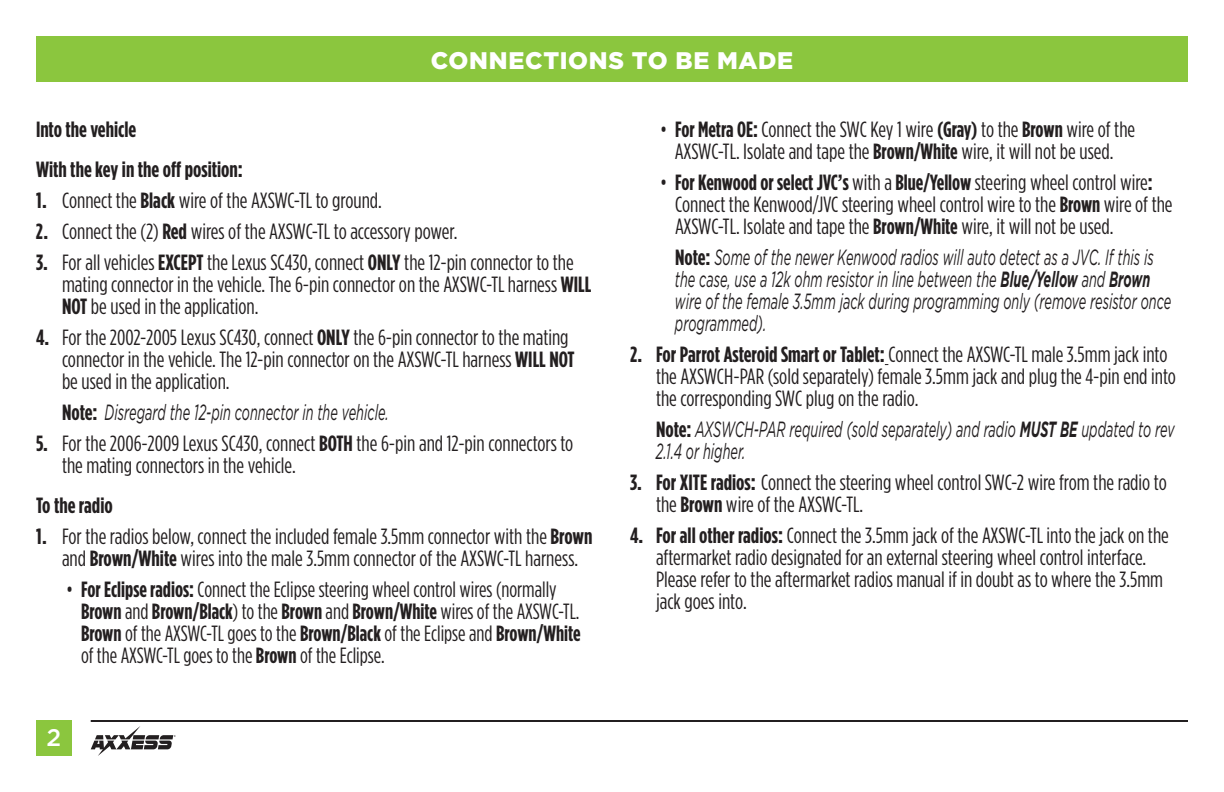
<style>
.page{position:relative;width:1224px;height:792px;background:#fff}
.page>*{position:absolute;margin:0;border:0;box-sizing:border-box;transform-origin:0 0}
.t1{font:900 24px "Gotham";letter-spacing:.03em;color:#fff}
.t2{font:500 24px "Gotham";color:#fff}
.t3{font:22px/22px "Gotham Condensed";color:#231f20}
.t4{font:italic 22px/22px "Gotham";color:#231f20;scale:.58 1}
.t5{font:700 22px/40px "Gotham Condensed";color:#231f20}
.s1{font-weight:700}
.s2{font-family:"Gotham Condensed";font-weight:700;font-style:normal}
</style>
<div class="page">
<div style="left:36px;top:36px;width:1152px;height:45px;background:#8bc63e"></div>
<div style="left:36px;top:720px;width:36px;height:36px;background:#8bc63e"></div>
<hr style="left:91px;top:720px;width:1097px;height:2px;background:#231f20">
<svg style="left:91px;top:726px;width:85px;height:30px"></svg>
<p class="t1" style="left:431px;top:46px;width:364px">CONNECTIONS TO BE MADE</p>
<p class="t5" style="left:36px;top:108px;width:208px">Into the vehicle<br>With the key in the off position:</p>
<p class="t3" style="left:36px;top:188px;width:347px"><span class="s1">1.</span> Connect the <span class="s1">Black</span> wire of the AXSWC-TL to ground.</p>
<p class="t3" style="left:36px;top:219px;width:423px"><span class="s1">2.</span> Connect the (2) <span class="s1">Red</span> wires of the AXSWC-TL to accessory power.</p>
<p class="t3" style="left:62px;top:250px;width:531px;text-indent:-26px"><span class="s1">3.</span> For all vehicles <span class="s1">EXCEPT</span> the Lexus SC430, connect <span class="s1">ONLY</span> the 12-pin connector to the mating connector in the vehicle. The 6-pin connector on the AXSWC-TL harness <span class="s1">WILL<br>NOT</span> be used in the application.</p>
<p class="t3" style="left:62px;top:325px;width:514px;text-indent:-26px"><span class="s1">4.</span> For the 2002-2005 Lexus SC430, connect <span class="s1">ONLY</span> the 6-pin connector to the mating connector in the vehicle. The 12-pin connector on the AXSWC-TL harness <span class="s1">WILL NOT </span>be used in the application.</p>
<p class="t4" style="left:62px;top:401px;width:565px"><span class="s2">Note:</span> Disregard the 12-pin connector in the vehicle.</p>
<p class="t3" style="left:62px;top:431px;width:513px;text-indent:-26px"><span class="s1">5.</span> For the 2006-2009 Lexus SC430, connect <span class="s1">BOTH</span> the 6-pin and 12-pin connectors to the mating connectors in the vehicle.</p>
<p class="t5" style="left:36px;top:484px;width:78px">To the radio</p>
<p class="t3" style="left:36px;top:524px;width:558px;text-align:center"><span class="s1">1.</span> For the radios below, connect the included female 3.5mm connector with the <span class="s1">Brown </span>and <span class="s1">Brown/White</span> wires into the male 3.5mm connector of the AXSWC-TL harness.</p>
<p class="t3" style="left:81px;top:577px;width:501px;text-indent:-15px">• <span class="s1">For Eclipse radios:</span> Connect the Eclipse steering wheel control wires (normally <span class="s1">Brown</span> and <span class="s1">Brown/Black</span>) to the <span class="s1">Brown</span> and <span class="s1">Brown/White</span> wires of the AXSWC-TL.<br><span class="s1">Brown</span> of the AXSWC-TL goes to the <span class="s1">Brown/Black</span> of the Eclipse and <span class="s1">Brown/White </span>of the AXSWC-TL goes to the <span class="s1">Brown</span> of the Eclipse.</p>
<p class="t2" style="left:47px;top:724px;width:16px">2</p>
<p class="t3" style="left:660px;top:118px;width:477px;text-align:center">• <span class="s1">For Metra OE:</span> Connect the SWC Key 1 wire <span class="s1">(Gray)</span> to the <span class="s1">Brown</span> wire of the<br>AXSWC-TL. Isolate and tape the <span class="s1">Brown/White</span> wire, it will not be used.</p>
<p class="t3" style="left:675px;top:171px;width:499px;text-indent:-15px">• <span class="s1">For Kenwood or select JVC’s</span> with a <span class="s1">Blue/Yellow</span> steering wheel control wire<span class="s1">:<br></span>Connect the Kenwood/JVC steering wheel control wire to the <span class="s1">Brown</span> wire of the<br>AXSWC-TL. Isolate and tape the <span class="s1">Brown/White</span> wire, it will not be used.</p>
<p class="t4" style="left:675px;top:246px;width:857px"><span class="s2">Note:</span> Some of the newer Kenwood radios will auto detect as a JVC. If this is the case, use a 12k ohm resistor in line between the <span class="s1">Blue/Yellow</span> and <span class="s1">Brown </span>wire of the female 3.5mm jack during programming only (remove resistor once programmed).</p>
<p class="t3" style="left:656px;top:343px;width:521px;text-indent:-26px"><span class="s1">2. For Parrot Asteroid Smart or Tablet:</span> Connect the AXSWC-TL male 3.5mm jack into the AXSWCH-PAR (sold separately) female 3.5mm jack and plug the 4-pin end into the corresponding SWC plug on the radio.</p>
<p class="t4" style="left:656px;top:418px;width:896px"><span class="s2">Note:</span> AXSWCH-PAR required (sold separately) and radio <span class="s1">MUST BE</span> updated to rev<br>2.1.4 or higher.</p>
<p class="t3" style="left:656px;top:471px;width:512px;text-indent:-26px"><span class="s1">3. For XITE radios:</span> Connect the steering wheel control SWC-2 wire from the radio to the <span class="s1">Brown</span> wire of the AXSWC-TL.</p>
<p class="t3" style="left:656px;top:524px;width:514px;text-indent:-26px"><span class="s1">4. For all other radios:</span> Connect the 3.5mm jack of the AXSWC-TL into the jack on the aftermarket radio designated for an external steering wheel control interface.<br>Please refer to the aftermarket radios manual if in doubt as to where the 3.5mm jack goes into.</p>
</div>
